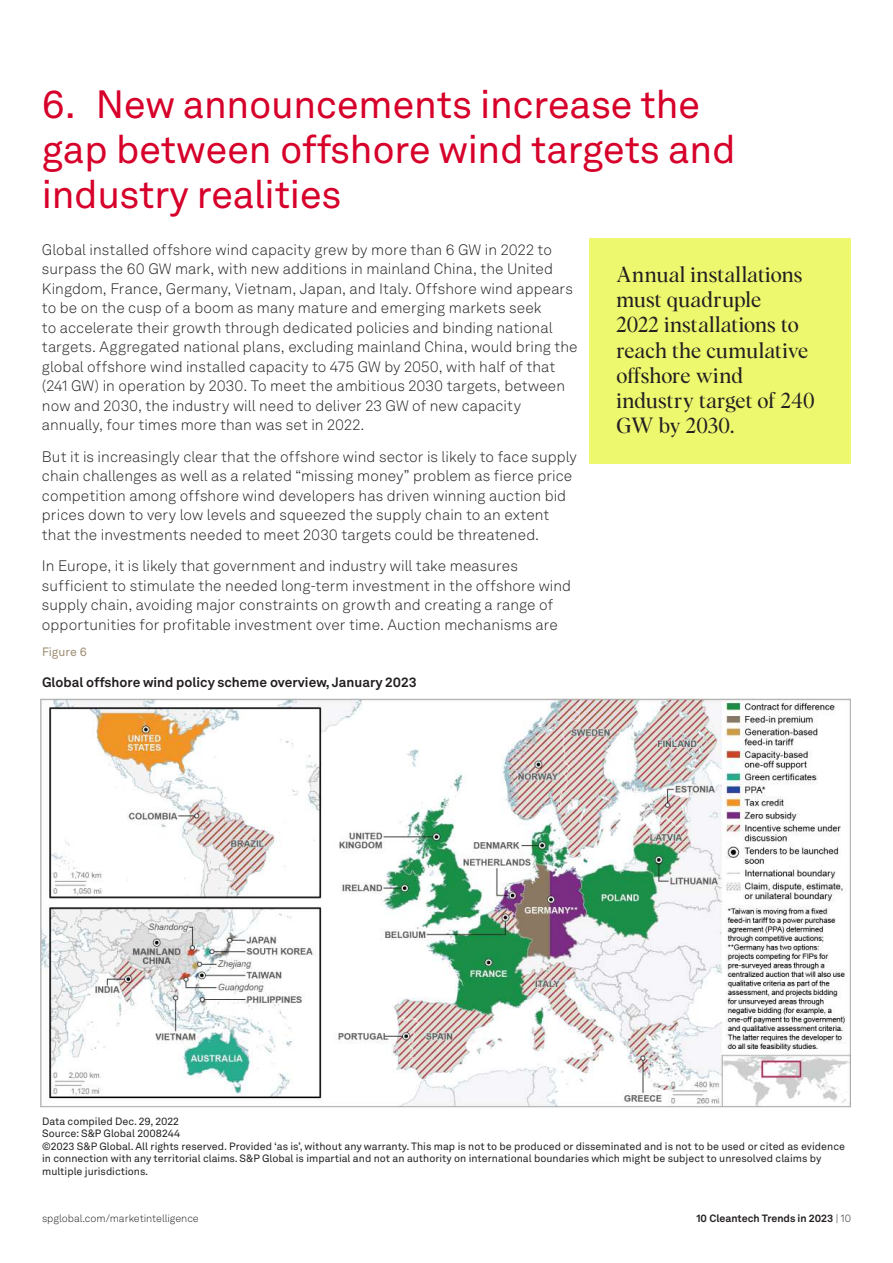
<style>
.page{position:relative;width:893px;height:1263px;background:#fff}
.page>*{position:absolute;margin:0;border:0;box-sizing:border-box;transform-origin:0 0}
.t1{font:39px/45px "Akkurat LL";letter-spacing:-.01em;color:#d6002a}
.t2{font:21px/25.2px "Albra";color:#231f20}
.t3{font:300 15px/19.5px "Akkurat LL";letter-spacing:.005em;color:#231f20}
.t4{font:700 13.5px "Akkurat LL";color:#231f20}
.t5{font:12px "Akkurat LL";color:#9e8d73}
.t6{font:10.5px/12.6px "Akkurat LL";color:#231f20}
.t7{font:300 10.5px "Akkurat LL";color:#231f20}
.t8{font:700 10.5px "Akkurat LL";color:#231f20}
.s1{font-weight:300}
</style>
<div class="page">
<div style="left:589px;top:239px;width:262px;height:225px;background:#edf86f"></div>
<img style="left:40px;top:698px;width:811px;height:410px">
<h1 class="t1" style="left:42px;top:80px;width:695px">6. New announcements increase the gap between offshore wind targets and industry realities</h1>
<p class="t3" style="left:42px;top:239px;width:537px">Global installed offshore wind capacity grew by more than 6 GW in 2022 to surpass the 60 GW mark, with new additions in mainland China, the United Kingdom, France, Germany, Vietnam, Japan, and Italy. Offshore wind appears to be on the cusp of a boom as many mature and emerging markets seek<br>to accelerate their growth through dedicated policies and binding national targets. Aggregated national plans, excluding mainland China, would bring the global offshore wind installed capacity to 475 GW by 2050, with half of that (241 GW) in operation by 2030. To meet the ambitious 2030 targets, between now and 2030, the industry will need to deliver 23 GW of new capacity annually, four times more than was set in 2022.</p>
<p class="t3" style="left:42px;top:446px;width:536px">But it is increasingly clear that the offshore wind sector is likely to face supply chain challenges as well as a related “missing money” problem as fierce price competition among offshore wind developers has driven winning auction bid prices down to very low levels and squeezed the supply chain to an extent that the investments needed to meet 2030 targets could be threatened.</p>
<p class="t3" style="left:42px;top:556px;width:531px">In Europe, it is likely that government and industry will take measures sufficient to stimulate the needed long-term investment in the offshore wind supply chain, avoiding major constraints on growth and creating a range of opportunities for profitable investment over time. Auction mechanisms are</p>
<h2 class="t2" style="left:616px;top:261px;width:200px">Annual installations must quadruple<br>2022 installations to reach the cumulative offshore wind industry target of 240<br>GW by 2030.</h2>
<p class="t5" style="left:42px;top:642px;width:46px">Figure 6</p>
<p class="t4" style="left:42px;top:671px;width:376px">Global offshore wind policy scheme overview, January 2023</p>
<p class="t6" style="left:42px;top:1114px;width:804px">Data compiled Dec. 29, 2022<br>Source: S&amp;P Global 2008244<br>©2023 S&amp;P Global. All rights reserved. Provided ‘as is’, without any warranty. This map is not to be produced or disseminated and is not to be used or cited as evidence in connection with any territorial claims. S&amp;P Global is impartial and not an authority on international boundaries which might be subject to unresolved claims by multiple jurisdictions.</p>
<p class="t7" style="left:42px;top:1210px;width:158px">spglobal.com/marketintelligence</p>
<p class="t8" style="left:696px;top:1210px;width:156px">10 Cleantech Trends in 2023 <span class="s1">| 10</span></p>
</div>
